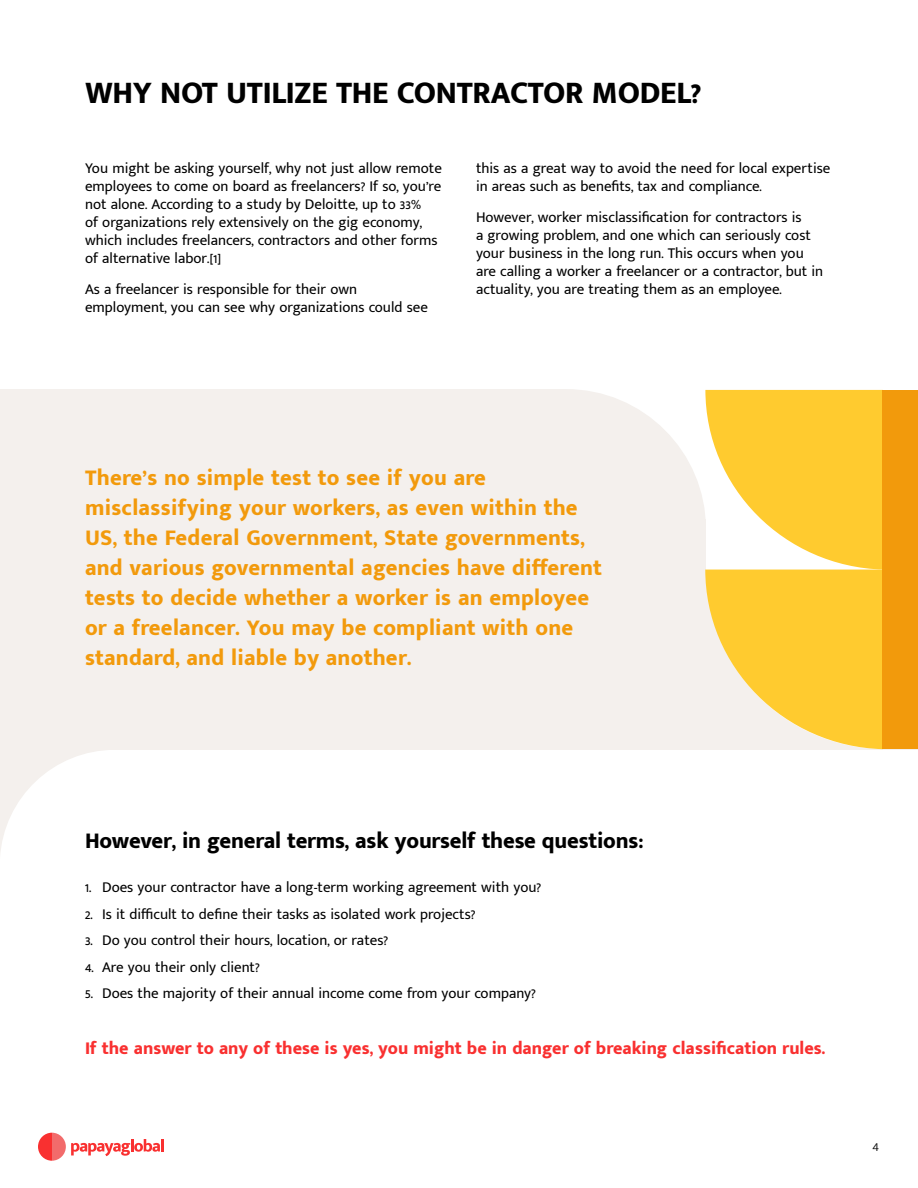
<style>
.page{position:relative;width:918px;height:1188px;background:#fff}
.page>*{position:absolute;margin:0;border:0;box-sizing:border-box;transform-origin:0 0}
.t1{font:800 31.5px "Mukta Malar";letter-spacing:-.01em;color:#000}
.t2{font:800 22.5px/30px "Mukta Malar";letter-spacing:.01em;color:#f29a0c}
.t3{font:800 22.5px "Mukta Malar";letter-spacing:-.01em;color:#000}
.t4{font:800 18px "Mukta Malar";color:#f93030}
.t5{font:15px/18px "Mukta Malar";color:#000}
.t6{font:300 15px "Mukta Malar";color:#000}
</style>
<div class="page">
<svg style="left:38px;top:1133px;width:126px;height:28px"></svg>
<div style="left:0;top:519px;width:918px;height:231px;background:#f4f0ed"></div>
<div style="left:0;top:389px;width:705px;height:130px;background:#f4f0ed"></div>
<svg style="left:705px;top:390px;width:178px;height:359px;background:#fdd45a"></svg>
<div style="left:883px;top:390px;width:35px;height:359px;background:#f29a0c"></div>
<h1 class="t1" style="left:85px;top:73px;width:618px">WHY NOT UTILIZE THE CONTRACTOR MODEL?</h1>
<p class="t5" style="left:85px;top:159px;width:358px">You might be asking yourself, why not just allow remote employees to come on board as freelancers? If so, you r e’ not alone. According to a study by Deloitte, up to 33%<br>of organizations rely extensively on the gig economy, which includes freelancers, contractors and other forms of alternative labor [1].</p>
<p class="t5" style="left:85px;top:280px;width:344px">As a freelancer is responsible for their own employment, you can see why organizations could see</p>
<p class="t5" style="left:476px;top:159px;width:356px">this as a great way to avoid the need for local expertise in areas such as benefits, tax and compliance.</p>
<p class="t5" style="left:476px;top:208px;width:349px">However, worker misclassification for contractors is<br>a growing problem, and one which can seriously cost your business in the long run. This occurs when you are calling a worker a freelancer or a contractor, but in actuality, you are treating them as an employee.</p>
<p class="t2" style="left:85px;top:464px;width:518px">There s’ no simple test to see if you are misclassifying your workers, as even within the US, the Federal Government, State governments, and various governmental agencies have different tests to decide whether a worker is an employee or a freelancer. You may be compliant with one standard, and liable by another.</p>
<h2 class="t3" style="left:85px;top:827px;width:560px">However in, general terms, ask yourself these questions:</h2>
<p class="t5" style="left:102px;top:879px;width:441px">Does your contractor have a long-term working agreement with you?</p>
<p class="t5" style="left:85px;top:879px;width:8px">1.</p>
<p class="t5" style="left:85px;top:905px;width:9px">2.</p>
<p class="t5" style="left:102px;top:905px;width:375px">Is it difficult to define their tasks as isolated work projects?</p>
<p class="t5" style="left:85px;top:932px;width:9px">3.</p>
<p class="t5" style="left:102px;top:932px;width:288px">Do you control their hours, location, or rates?</p>
<p class="t5" style="left:85px;top:958px;width:10px">4.</p>
<p class="t5" style="left:102px;top:958px;width:159px">Are you their only client?</p>
<p class="t5" style="left:85px;top:985px;width:10px">5.</p>
<p class="t5" style="left:102px;top:985px;width:435px">Does the majority of their annual income come from your company?</p>
<p class="t4" style="left:85px;top:1037px;width:742px">If the answer to any of these is yes, you might be in danger of breaking classification rules.</p>
<p class="t6" style="left:873px;top:1137px;width:8px">4</p>
</div>
